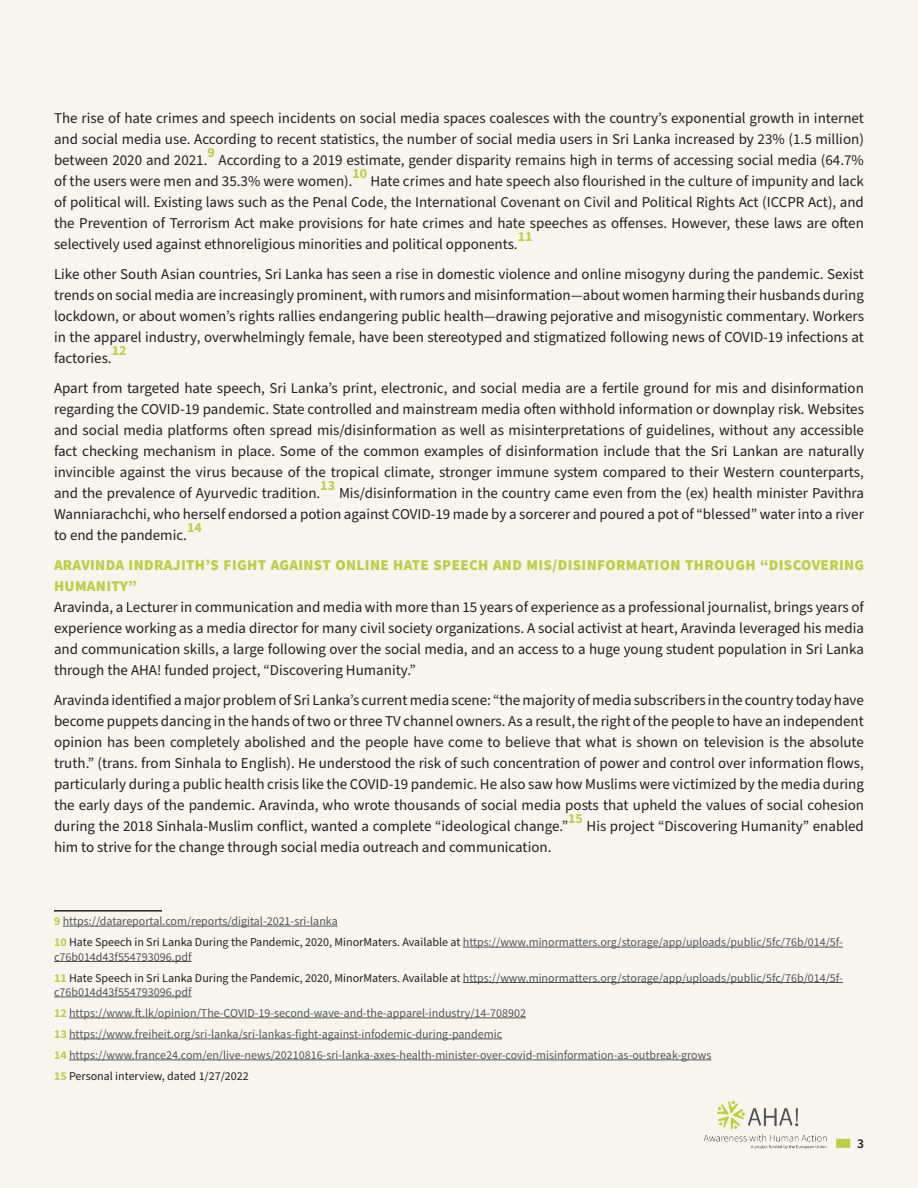
<style>
.page{position:relative;width:918px;height:1188px;background:#f8f5ef}
.page>*{position:absolute;margin:0;border:0;box-sizing:border-box;transform-origin:0 0}
.t1{font:15px/21px "Source Sans Pro";color:#231f20;text-align:justify}
.t2{font:15px/21px "Source Sans Variable";letter-spacing:.025em;color:#bacf44}
.t3{font:700 13.95px "Source Sans Pro";color:#bacf44}
.t4{font:600 13.5px "Source Sans Pro";color:#231f20}
.t5{font:12px/14.4px "Source Sans Pro";color:#525658}
.t6{font:12px "Source Sans Pro";color:#231f20}
.s1{font-weight:700;color:#bacf44}
.s2{color:#231f20}
</style>
<div class="page">
<img style="left:703px;top:1100px;width:124px;height:49px">
<div style="left:836px;top:1139px;width:14px;height:9px;background:#bacf44"></div>
<hr style="left:54px;top:910px;width:108px;height:2px;background:#231f20">
<hr style="left:63px;top:926px;width:275px;height:1px;background:#525658">
<hr style="left:463px;top:947px;width:380px;height:1px;background:#525658">
<hr style="left:54px;top:961px;width:138px;height:1px;background:#525658">
<hr style="left:463px;top:982px;width:380px;height:1px;background:#525658">
<hr style="left:54px;top:997px;width:138px;height:1px;background:#525658">
<hr style="left:69px;top:1018px;width:457px;height:1px;background:#525658">
<hr style="left:69px;top:1039px;width:433px;height:1px;background:#525658">
<hr style="left:69px;top:1060px;width:642px;height:1px;background:#525658">
<p class="t1" style="left:54px;top:108px;width:812px">The rise of hate crimes and speech incidents on social media spaces coalesces with the country’s exponential growth in internet and social media use. According to recent statistics, the number of social media users in Sri Lanka increased by 23% (1.5 million) between 2020 and 2021.</p>
<p class="t3" style="left:208px;top:143px;width:9px">9</p>
<p class="t1" style="left:54px;top:150px;width:811px;text-indent:165px">According to a 2019 estimate, gender disparity remains high in terms of accessing social media (64.7% of the users were men and 35.3% were women).</p>
<p class="t3" style="left:353px;top:164px;width:16px">10</p>
<p class="t1" style="left:54px;top:171px;width:812px;text-indent:316px">Hate crimes and hate speech also flourished in the culture of impunity and lack of political will. Existing laws such as the Penal Code, the International Covenant on Civil and Political Rights Act (ICCPR Act), and the Prevention of Terrorism Act make provisions for hate crimes and hate speeches as offenses. However, these laws are often selectively used against ethnoreligious minorities and political opponents.</p>
<p class="t3" style="left:518px;top:227px;width:16px">11</p>
<p class="t1" style="left:54px;top:264px;width:812px">Like other South Asian countries, Sri Lanka has seen a rise in domestic violence and online misogyny during the pandemic. Sexist trends on social media are increasingly prominent, with rumors and misinformation—about women harming their husbands during lockdown, or about women’s rights rallies endangering public health—drawing pejorative and misogynistic commentary. Workers in the apparel industry, overwhelmingly female, have been stereotyped and stigmatized following news of COVID-19 infections at factories.</p>
<p class="t3" style="left:112px;top:341px;width:16px">12</p>
<p class="t1" style="left:54px;top:378px;width:812px">Apart from targeted hate speech, Sri Lanka’s print, electronic, and social media are a fertile ground for mis and disinformation regarding the COVID-19 pandemic. State controlled and mainstream media often withhold information or downplay risk. Websites and social media platforms often spread mis/disinformation as well as misinterpretations of guidelines, without any accessible fact checking mechanism in place. Some of the common examples of disinformation include that the Sri Lankan are naturally invincible against the virus because of the tropical climate, stronger immune system compared to their Western counterparts, and the prevalence of Ayurvedic tradition.</p>
<p class="t3" style="left:320px;top:476px;width:16px">13</p>
<p class="t1" style="left:54px;top:483px;width:811px;text-indent:285px">Mis/disinformation in the country came even from the (ex) health minister Pavithra Wanniarachchi, who herself endorsed a potion against COVID-19 made by a sorcerer and poured a pot of “blessed” water into a river to end the pandemic.</p>
<p class="t3" style="left:187px;top:518px;width:16px">14</p>
<p class="t2" style="left:54px;top:555px;width:812px">ARAVINDA INDRAJITH’S FIGHT AGAINST ONLINE HATE SPEECH AND MIS/DISINFORMATION THROUGH “DISCOVERING<br>HUMANITY”</p>
<p class="t1" style="left:54px;top:597px;width:812px">Aravinda, a Lecturer in communication and media with more than 15 years of experience as a professional journalist, brings years of experience working as a media director for many civil society organizations. A social activist at heart, Aravinda leveraged his media and communication skills, a large following over the social media, and an access to a huge young student population in Sri Lanka through the AHA! funded project, “Discovering Humanity.”</p>
<p class="t1" style="left:54px;top:690px;width:812px">Aravinda identified a major problem of Sri Lanka’s current media scene: “the majority of media subscribers in the country today have become puppets dancing in the hands of two or three TV channel owners. As a result, the right of the people to have an independent opinion has been completely abolished and the people have come to believe that what is shown on television is the absolute truth.” (trans. from Sinhala to English). He understood the risk of such concentration of power and control over information flows, particularly during a public health crisis like the COVID-19 pandemic. He also saw how Muslims were victimized by the media during the early days of the pandemic. Aravinda, who wrote thousands of social media posts that upheld the values of social cohesion during the 2018 Sinhala-Muslim conflict, wanted a complete “ideological change.”</p>
<p class="t3" style="left:568px;top:809px;width:16px">15</p>
<p class="t1" style="left:587px;top:816px;width:279px">His project “Discovering Humanity” enabled</p>
<p class="t1" style="left:54px;top:837px;width:499px">him to strive for the change through social media outreach and communication.</p>
<p class="t5" style="left:54px;top:914px;width:285px"><span class="s1">9</span> https://datareportal.com/reports/digital-2021-sri-lanka</p>
<p class="t5" style="left:54px;top:935px;width:790px"><span class="s1">10</span> <span class="s2">Hate Speech in Sri Lanka During the Pandemic, 2020, MinorMaters. Available at</span> https://www.minormatters.org/storage/app/uploads/public/5fc/76b/014/5f&shy;c76b014d43f554793096.pdf</p>
<p class="t5" style="left:54px;top:971px;width:790px"><span class="s1">11</span> <span class="s2">Hate Speech in Sri Lanka During the Pandemic, 2020, MinorMaters. Available at</span> https://www.minormatters.org/storage/app/uploads/public/5fc/76b/014/5f&shy;c76b014d43f554793096.pdf</p>
<p class="t5" style="left:54px;top:1006px;width:474px"><span class="s1">12</span> https://www.ft.lk/opinion/The-COVID-19-second-wave-and-the-apparel-industry/14-708902</p>
<p class="t5" style="left:54px;top:1027px;width:450px"><span class="s1">13</span> https://www.freiheit.org/sri-lanka/sri-lankas-fight-against-infodemic-during-pandemic</p>
<p class="t5" style="left:54px;top:1048px;width:659px"><span class="s1">14</span> https://www.france24.com/en/live-news/20210816-sri-lanka-axes-health-minister-over-covid-misinformation-as-outbreak-grows</p>
<p class="t6" style="left:54px;top:1068px;width:196px"><span class="s1">15</span> Personal interview, dated 1/27/2022</p>
<p class="t4" style="left:857px;top:1134px;width:8px">3</p>
</div>
